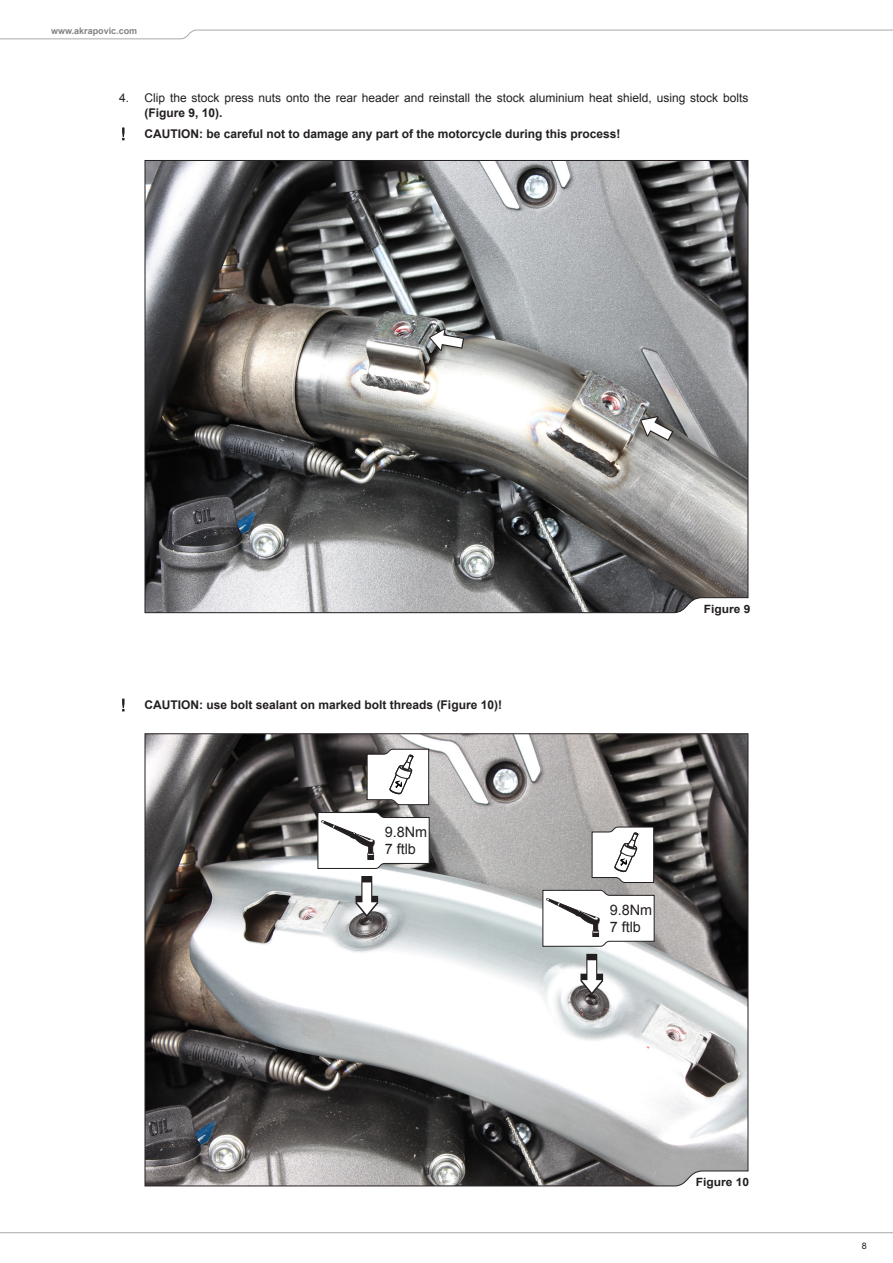
<style>
.page{position:relative;width:893px;height:1263px;background:#fff}
.page>*{position:absolute;margin:0;border:0;box-sizing:border-box;transform-origin:0 0}
.t1{font:14.4px/17.2px "Arial";color:#231f20}
.body_txt_bold{font:700 12px "Arial";color:#231f20}
.body_txt_bold-2{font:12px/14.4px "Arial";color:#231f20}
.body_txt_bold-3{font:700 11.4px "Arial";color:#231f20;scale:1.05 1}
.t2{font:700 9px "Arial";color:#808285}
.t3{font:9px "Arial";color:#231f20}
.s1{font-weight:700}
</style>
<div class="page">
<svg style="left:0;top:29px;width:893px;height:10px"></svg>
<svg style="left:0;top:1232px;width:893px;height:2px"></svg>
<svg style="left:122px;top:127px;width:3px;height:13px"></svg>
<svg style="left:122px;top:699px;width:3px;height:12px"></svg>
<svg style="left:144px;top:160px;width:605px;height:453px"></svg>
<svg style="left:144px;top:733px;width:605px;height:454px"></svg>
<svg style="left:429px;top:328px;width:35px;height:23px"></svg>
<svg style="left:640px;top:416px;width:33px;height:25px"></svg>
<svg style="left:317px;top:812px;width:113px;height:57px"></svg>
<svg style="left:542px;top:890px;width:113px;height:57px"></svg>
<svg style="left:355px;top:876px;width:23px;height:41px"></svg>
<svg style="left:580px;top:954px;width:23px;height:41px"></svg>
<svg style="left:591px;top:826px;width:63px;height:57px"></svg>
<svg style="left:366px;top:749px;width:63px;height:56px"></svg>
<p class="t2" style="left:51px;top:25px;width:88px">www.akrapovic.com</p>
<p class="body_txt_bold-2" style="left:119px;top:91px;width:12px">4.</p>
<p class="body_txt_bold-2" style="left:145px;top:91px;width:605px">Clip the stock press nuts onto the rear header and reinstall the stock aluminium heat shield, using stock bolts <span class="s1">(Figure 9, 10).</span></p>
<p class="body_txt_bold" style="left:145px;top:126px;width:478px">CAUTION: be careful not to damage any part of the motorcycle during this process!</p>
<p class="body_txt_bold" style="left:145px;top:697px;width:359px">CAUTION: use bolt sealant on marked bolt threads (Figure 10)!</p>
<p class="t1" style="left:385px;top:823px;width:44px">9.8Nm<br>7 ftlb</p>
<p class="body_txt_bold-3" style="left:704px;top:601px;width:46px">Figure 9</p>
<p class="t1" style="left:610px;top:901px;width:44px">9.8Nm<br>7 ftlb</p>
<p class="body_txt_bold-3" style="left:696px;top:1175px;width:52px">Figure 10</p>
<p class="t3" style="left:862px;top:1240px;width:7px">8</p>
</div>
